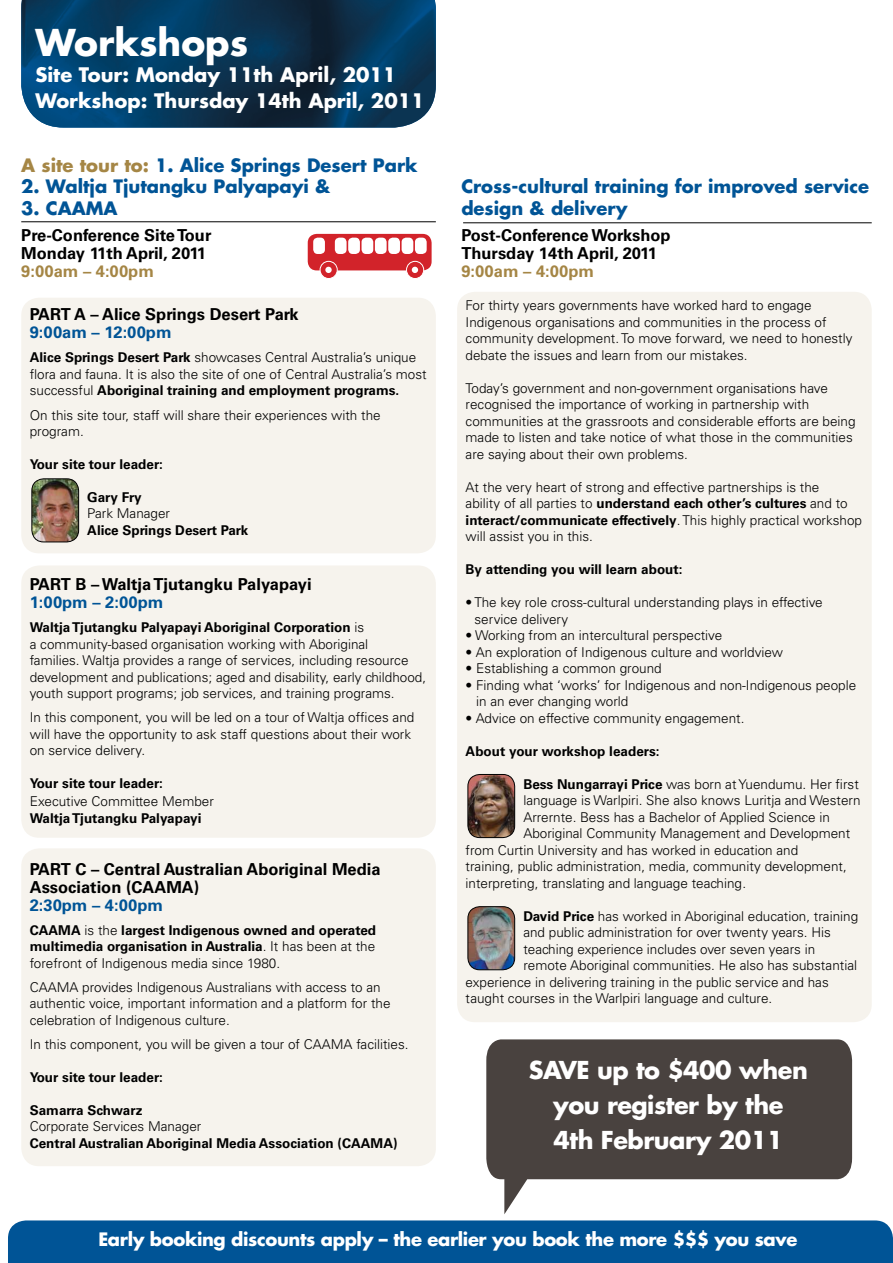
<style>
.page{position:relative;width:893px;height:1263px;background:#fff}
.page>*{position:absolute;margin:0;border:0;box-sizing:border-box;transform-origin:0 0}
.t1{font:700 36px "Futura";color:#fff}
.t2{font:700 24px/34.8px "Futura";letter-spacing:-.02em;color:#fff;text-align:center}
.t3{font:700 19.5px/26.4px "Futura";color:#fff}
.t4{font:700 18px/21.6px "Futura";color:#005496}
.t5{font:700 18px "Futura";letter-spacing:-.02em;color:#fff}
.t6{font:700 16.5px/18px "Univers";color:#000}
.t7{font:700 16.5px "Univers";color:#005496}
.t8{font:700 16.5px "Univers";color:#a58645}
.t9{font:300 13.5px/16.5px "Univers";color:#000}
.t10{font:700 13.5px/16.5px "Univers";color:#000;text-align:justify}
.s1{color:#a58645}
.s2{font-weight:700}
.s3{font-weight:300}
</style>
<div class="page">
<div style="left:21px;top:298px;width:415px;height:255px;background:#f6f3ed;border-radius:18px"></div>
<div style="left:21px;top:565px;width:415px;height:273px;background:#f6f3ed;border-radius:18px"></div>
<div style="left:21px;top:848px;width:415px;height:318px;background:#f6f3ed;border-radius:18px"></div>
<div style="left:457px;top:292px;width:415px;height:730px;background:#f6f3ed;border-radius:18px"></div>
<img style="left:21px;top:0;width:415px;height:128px">
<div style="left:8px;top:1220px;width:885px;height:43px;background:#005496"></div>
<hr style="left:21px;top:221px;width:415px;height:1px;background:#000">
<hr style="left:463px;top:223px;width:409px;height:1px;background:#000">
<img style="left:32px;top:479px;width:47px;height:63px">
<div style="left:32px;top:479px;width:47px;height:63px;border:1px solid #000;border-radius:12px"></div>
<img style="left:468px;top:907px;width:47px;height:63px">
<div style="left:468px;top:906px;width:47px;height:64px;border:1px solid #000;border-radius:12px"></div>
<img style="left:468px;top:774px;width:47px;height:63px">
<div style="left:468px;top:774px;width:47px;height:64px;border:1px solid #000;border-radius:12px"></div>
<svg style="left:486px;top:1039px;width:366px;height:175px;fill:#49423f"></svg>
<div style="left:308px;top:234px;width:124px;height:36px;background:#d2232a;border-radius:9px"></div>
<div style="left:406px;top:261px;width:18px;height:17px;background:#d2232a;border-radius:50%"></div>
<div style="left:406px;top:261px;width:18px;height:18px;border:1px solid #fff;border-radius:50%"></div>
<div style="left:320px;top:261px;width:17px;height:17px;background:#d2232a;border-radius:50%"></div>
<div style="left:320px;top:261px;width:18px;height:18px;border:1px solid #fff;border-radius:50%"></div>
<div style="left:313px;top:238px;width:12px;height:16px;background:#fff;border-radius:4px"></div>
<div style="left:335px;top:238px;width:12px;height:16px;background:#fff;border-radius:4px"></div>
<div style="left:348px;top:238px;width:12px;height:16px;background:#fff;border-radius:4px"></div>
<div style="left:388px;top:238px;width:12px;height:16px;background:#fff;border-radius:4px"></div>
<div style="left:362px;top:238px;width:11px;height:16px;background:#fff;border-radius:4px"></div>
<div style="left:402px;top:238px;width:11px;height:16px;background:#fff;border-radius:4px"></div>
<div style="left:375px;top:238px;width:12px;height:16px;background:#fff;border-radius:4px"></div>
<div style="left:415px;top:238px;width:12px;height:16px;background:#fff;border-radius:4px"></div>
<svg style="left:412px;top:267px;width:6px;height:6px"></svg>
<div style="left:325px;top:267px;width:7px;height:6px;background:#fff;border-radius:50%"></div>
<h1 class="t1" style="left:35px;top:18px;width:214px">Workshops</h1>
<h3 class="t3" style="left:35px;top:61px;width:391px">Site Tour: Monday 11th April, 2011<br>Workshop: Thursday 14th April, 2011</h3>
<h3 class="t4" style="left:21px;top:154px;width:398px"><span class="s1">A site tour to:</span> 1. Alice Springs Desert Park</h3>
<h3 class="t4" style="left:21px;top:176px;width:311px">2. Waltja Tjutangku Palyapayi &amp;</h3>
<h3 class="t4" style="left:21px;top:197px;width:98px">3. CAAMA</h3>
<p class="t6" style="left:21px;top:227px;width:192px">Pre-Conference Site Tour<br>Monday 11th April, 2011</p>
<p class="t8" style="left:21px;top:262px;width:134px">9:00am – 4:00pm</p>
<p class="t6" style="left:30px;top:306px;width:271px">PART A – Alice Springs Desert Park</p>
<p class="t7" style="left:30px;top:323px;width:143px">9:00am – 12:00pm</p>
<p class="t9" style="left:30px;top:349px;width:398px"><span class="s2">Alice Springs Desert Park</span> showcases Central Australia’s unique flora and fauna. It is also the site of one of Central Australia’s most successful <span class="s2">Aboriginal training and employment programs.</span></p>
<p class="t9" style="left:30px;top:406px;width:352px">On this site tour, staff will share their experiences with the program.</p>
<p class="t10" style="left:30px;top:456px;width:135px">Your site tour leader:</p>
<p class="t10" style="left:87px;top:489px;width:56px">Gary Fry</p>
<p class="t9" style="left:87px;top:505px;width:84px">Park Manager</p>
<p class="t10" style="left:87px;top:522px;width:162px">Alice Springs Desert Park</p>
<p class="t6" style="left:30px;top:575px;width:283px">PART B – Waltja Tjutangku Palyapayi</p>
<p class="t7" style="left:30px;top:592px;width:135px">1:00pm – 2:00pm</p>
<p class="t9" style="left:30px;top:619px;width:398px"><span class="s2">Waltja Tjutangku Palyapayi Aboriginal Corporation</span> is<br>a community-based organisation working with Aboriginal<br>families. Waltja provides a range of services, including resource development and publications; aged and disability, early childhood, youth support programs; job services, and training programs.</p>
<p class="t9" style="left:30px;top:709px;width:386px">In this component, you will be led on a tour of Waltja offices and will have the opportunity to ask staff questions about their work on service delivery.</p>
<p class="t10" style="left:30px;top:775px;width:135px">Your site tour leader:</p>
<p class="t9" style="left:30px;top:793px;width:186px">Executive Committee Member</p>
<p class="t10" style="left:30px;top:810px;width:173px">Waltja Tjutangku Palyapayi</p>
<p class="t6" style="left:30px;top:860px;width:352px">PART C – Central Australian Aboriginal Media<br>Association (CAAMA)</p>
<p class="t7" style="left:30px;top:895px;width:135px">2:30pm – 4:00pm</p>
<p class="t10" style="left:30px;top:922px;width:348px">CAAMA <span class="s3">is the</span> largest Indigenous owned and operated multimedia organisation in Australia<span class="s3">. It has been at the forefront of Indigenous media since 1980.</span></p>
<p class="t9" style="left:30px;top:978px;width:362px">CAAMA provides Indigenous Australians with access to an authentic voice, important information and a platform for the celebration of Indigenous culture.</p>
<p class="t9" style="left:30px;top:1035px;width:380px">In this component, you will be given a tour of CAAMA facilities.</p>
<p class="t10" style="left:30px;top:1069px;width:135px">Your site tour leader:</p>
<p class="t10" style="left:30px;top:1102px;width:114px">Samarra Schwarz</p>
<p class="t9" style="left:30px;top:1118px;width:173px">Corporate Services Manager</p>
<p class="t10" style="left:30px;top:1135px;width:369px">Central Australian Aboriginal Media Association (CAAMA)</p>
<h3 class="t4" style="left:461px;top:176px;width:409px">Cross-cultural training for improved service design &amp; delivery</h3>
<p class="t6" style="left:461px;top:227px;width:211px">Post-Conference Workshop<br>Thursday 14th April, 2011</p>
<p class="t8" style="left:461px;top:262px;width:134px">9:00am – 4:00pm</p>
<p class="t9" style="left:466px;top:297px;width:388px">For thirty years governments have worked hard to engage Indigenous organisations and communities in the process of community development. To move forward, we need to honestly debate the issues and learn from our mistakes.</p>
<p class="t9" style="left:466px;top:380px;width:391px">Today’s government and non-government organisations have recognised the importance of working in partnership with communities at the grassroots and considerable efforts are being made to listen and take notice of what those in the communities are saying about their own problems.</p>
<p class="t9" style="left:466px;top:479px;width:398px">At the very heart of strong and effective partnerships is the<br>ability of all parties to <span class="s2">understand each other’s cultures</span> and to <span class="s2">interact/communicate effectively</span>. This highly practical workshop will assist you in this.</p>
<p class="t10" style="left:466px;top:562px;width:218px">By attending you will learn about:</p>
<p class="t9" style="left:474px;top:594px;width:350px;text-indent:-9px">• The key role cross-cultural understanding plays in effective service delivery</p>
<p class="t9" style="left:466px;top:627px;width:258px">• Working from an intercultural perspective</p>
<p class="t9" style="left:466px;top:644px;width:319px">• An exploration of Indigenous culture and worldview</p>
<p class="t9" style="left:466px;top:660px;width:198px">• Establishing a common ground</p>
<p class="t9" style="left:476px;top:677px;width:382px;text-indent:-11px">• Finding what ‘works’ for Indigenous and non-Indigenous people in an ever changing world</p>
<p class="t9" style="left:466px;top:710px;width:280px">• Advice on effective community engagement.</p>
<p class="t10" style="left:466px;top:743px;width:195px">About your workshop leaders:</p>
<p class="t9" style="left:523px;top:776px;width:337px"><span class="s2">Bess Nungarrayi Price</span> was born at Yuendumu. Her first</p>
<p class="t9" style="left:523px;top:792px;width:339px">language is Warlpiri. She also knows Luritja and Western</p>
<p class="t9" style="left:523px;top:809px;width:308px">Arrernte. Bess has a Bachelor of Applied Science in</p>
<p class="t9" style="left:523px;top:825px;width:328px">Aboriginal Community Management and Development</p>
<p class="t9" style="left:466px;top:842px;width:334px">from Curtin University and has worked in education and</p>
<p class="t9" style="left:466px;top:858px;width:383px">training, public administration, media, community development,</p>
<p class="t9" style="left:466px;top:875px;width:282px">interpreting, translating and language teaching.</p>
<p class="t9" style="left:523px;top:908px;width:336px"><span class="s2">David Price</span> has worked in Aboriginal education, training</p>
<p class="t9" style="left:523px;top:924px;width:309px">and public administration for over twenty years. His</p>
<p class="t9" style="left:523px;top:941px;width:293px">teaching experience includes over seven years in</p>
<p class="t9" style="left:523px;top:957px;width:335px">remote Aboriginal communities. He also has substantial</p>
<p class="t9" style="left:466px;top:974px;width:365px">experience in delivering training in the public service and has</p>
<p class="t9" style="left:466px;top:990px;width:308px">taught courses in the Warlpiri language and culture.</p>
<h2 class="t2" style="left:529px;top:1053px;width:280px">SAVE up to $400 when you register by the<br>4th February 2011</h2>
<h3 class="t5" style="left:98px;top:1227px;width:700px">Early booking discounts apply – the earlier you book the more $$$ you save</h3>
</div>
